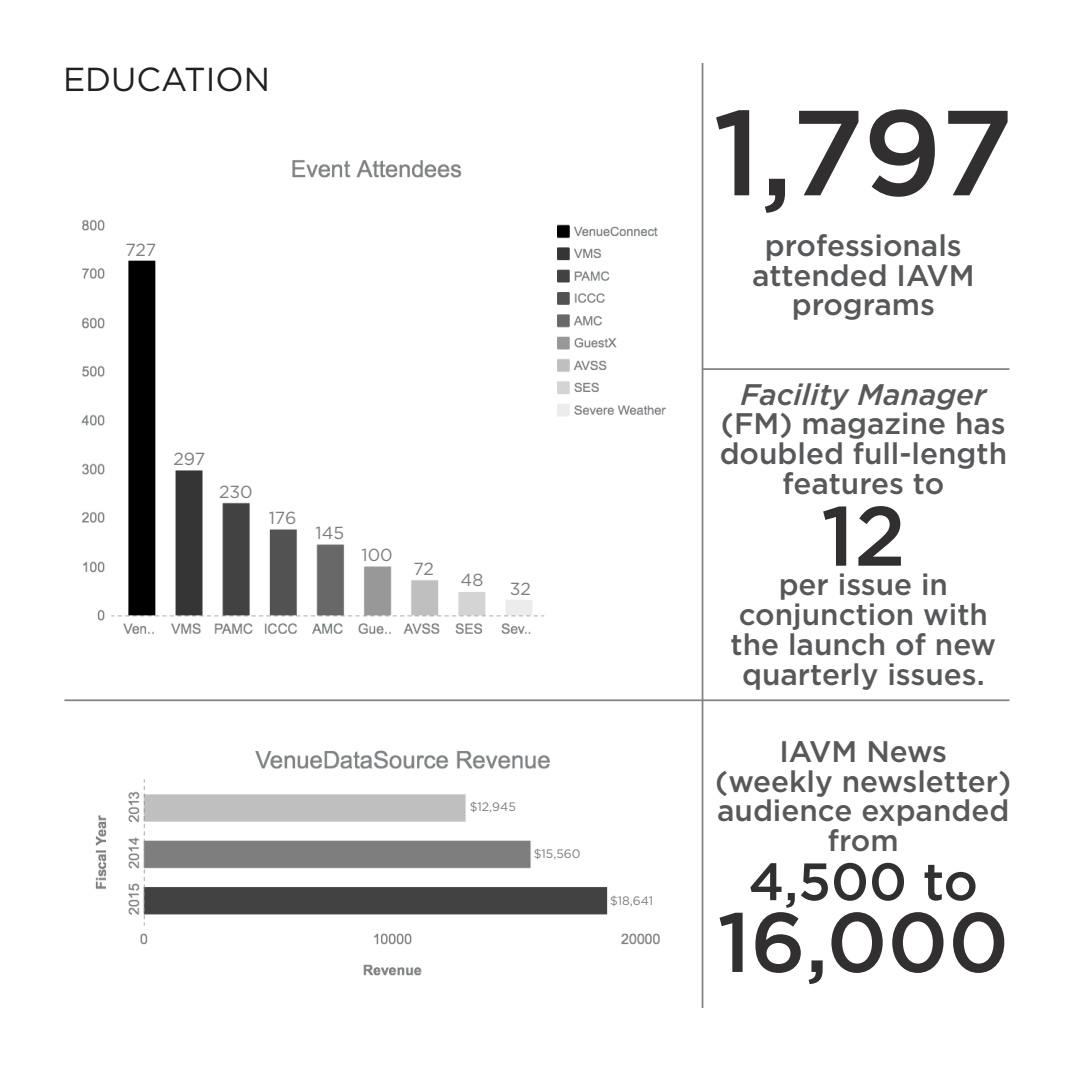
<style>
.page{position:relative;width:1071px;height:1071px;background:#fff}
.page>*{position:absolute;margin:0;border:0;box-sizing:border-box;transform-origin:0 0}
.t1{font:500 120.75px "Gotham";color:#312f30}
.t2{font:500 84px "Gotham";color:#312f30}
.t3{font:500 52.5px "Gotham";color:#312f30}
.t4{font:33.25px "Gotham";color:#231f20}
.t5{font:500 29.75px/29.8px "Gotham";color:#57585a;text-align:center}
.t6{font:17.5px "Gotham";color:#7e7e7e}
.t7{font:12.25px "Gotham";color:#7e7e7e}
.s1{font-style:italic}
</style>
<div class="page">
<hr style="left:702px;top:63px;width:1px;height:945px;background:#808285">
<hr style="left:703px;top:368px;width:306px;height:2px;background:#808285">
<hr style="left:64px;top:699px;width:945px;height:2px;background:#808285">
<img style="left:81px;top:160px;width:585px;height:474px">
<img style="left:95px;top:750px;width:565px;height:226px">
<p class="t4" style="left:63px;top:61px;width:209px">EDUCATION</p>
<p class="t6" style="left:125px;top:240px;width:32px">727</p>
<p class="t6" style="left:173px;top:449px;width:33px">297</p>
<p class="t6" style="left:219px;top:482px;width:35px">230</p>
<p class="t6" style="left:269px;top:508px;width:29px">176</p>
<p class="t6" style="left:315px;top:523px;width:30px">145</p>
<p class="t6" style="left:361px;top:546px;width:33px">100</p>
<p class="t6" style="left:413px;top:559px;width:22px">72</p>
<p class="t6" style="left:461px;top:570px;width:24px">48</p>
<p class="t6" style="left:510px;top:579px;width:23px">32</p>
<p class="t7" style="left:470px;top:800px;width:48px">$12,945</p>
<p class="t7" style="left:534px;top:847px;width:48px">$15,560</p>
<p class="t7" style="left:610px;top:894px;width:45px">$18,641</p>
<p class="t1" style="left:713px;top:84px;width:302px">1,797</p>
<p class="t5" style="left:765px;top:230px;width:198px">professionals</p>
<p class="t5" style="left:752px;top:260px;width:224px">attended IAVM programs</p>
<p class="t5" style="left:720px;top:379px;width:289px"><span class="s1">Facility Manager </span>(FM) magazine has doubled full-length features to</p>
<p class="t2" style="left:821px;top:488px;width:86px">12</p>
<p class="t5" style="left:731px;top:569px;width:267px">per issue in conjunction with the launch of new quarterly issues.</p>
<p class="t5" style="left:779px;top:736px;width:169px">IAVM News</p>
<p class="t5" style="left:715px;top:766px;width:297px">(weekly newsletter) audience expanded from</p>
<p class="t3" style="left:748px;top:852px;width:231px">4,500 to</p>
<p class="t2" style="left:717px;top:894px;width:293px">16,000</p>
</div>
